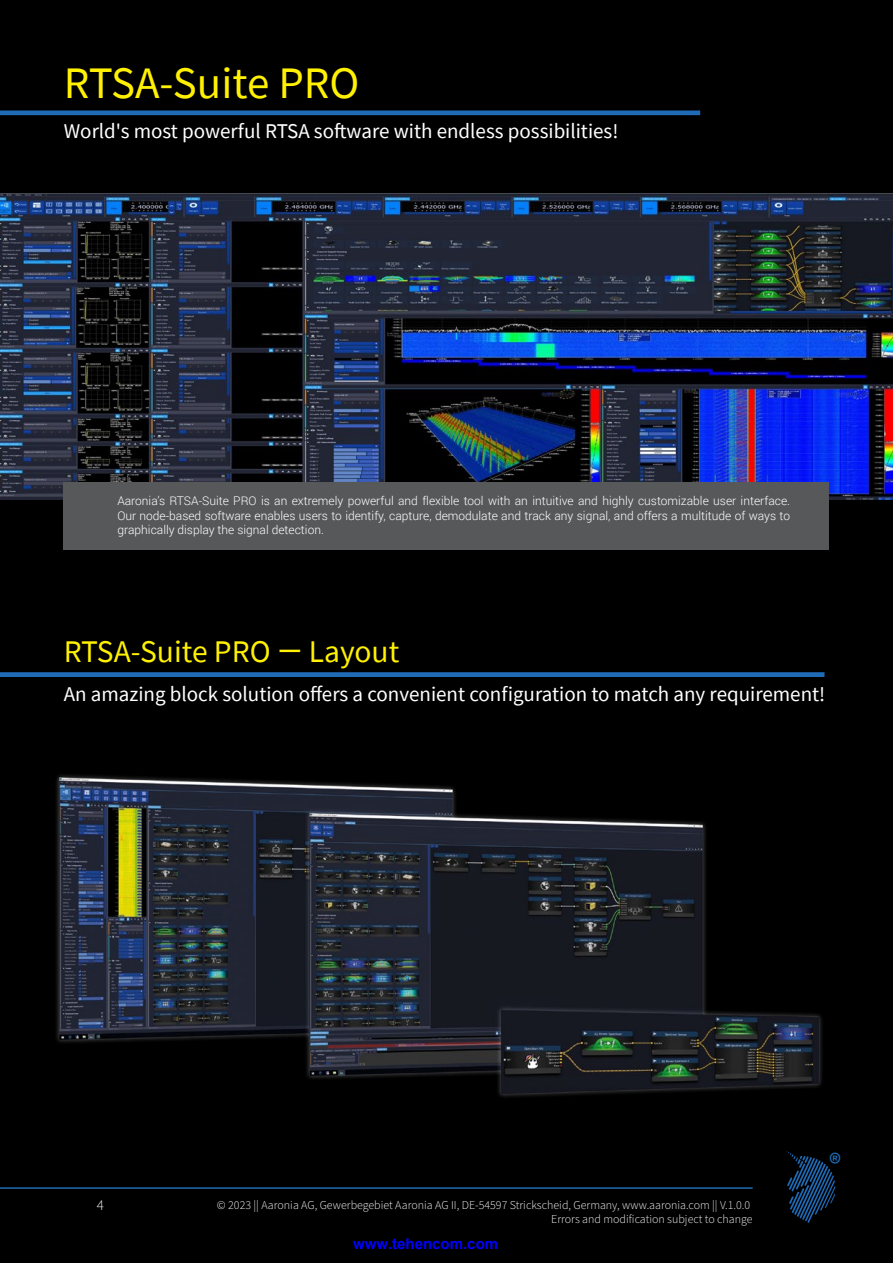
<style>
.page{position:relative;width:893px;height:1263px;background:#000001}
.page>*{position:absolute;margin:0;border:0;box-sizing:border-box;transform-origin:0 0}
.t1{font:45px "Source Sans Pro";color:#fff101}
.t2{font:31.5px "Source Sans Pro";color:#fff101}
.t3{font:600 27px "Source Sans Pro";color:#1f6bb5}
.t4{font:21px "Source Sans Pro";color:#fff}
.t5{font:700 15px "Arial";color:#00f}
.t6{font:300 15px "Source Sans Pro";color:#fff}
.t7{font:300 12px/14.4px "Roboto";color:#fff;text-align:justify}
.t8{font:300 12px/14.4px "Source Sans Pro";color:#fff;text-align:right}
.s1{font-family:"Roboto"}
</style>
<div class="page">
<svg style="left:787px;top:1151px;width:48px;height:72px"></svg>
<hr style="left:0;top:1187px;width:753px;height:2px;background:#1f6bb5">
<svg style="left:0;top:110px;width:700px;height:5px;background:#1b60a3"></svg>
<svg style="left:0;top:672px;width:824px;height:5px;background:#1d66ad"></svg>
<img style="left:0;top:194px;width:893px;height:306px">
<img style="left:56px;top:775px;width:766px;height:322px">
<div style="left:64px;top:482px;width:765px;height:68px;background:#57585a"></div>
<h1 class="t1" style="left:64px;top:54px;width:297px">RTSA-Suite PRO</h1>
<h3 class="t4" style="left:64px;top:118px;width:556px">World's most powerful RTSA software with endless possibilities!</h3>
<p class="t7" style="left:117px;top:493px;width:674px">Aaronia’s RTSA-Suite PRO is an extremely powerful and flexible tool with an intuitive and highly customizable user interface.<br>Our node-based software enables users to identify, capture, demodulate and track any signal, and offers a multitude of ways to graphically display the signal detection.</p>
<h2 class="t2" style="left:64px;top:631px;width:337px">RTSA-Suite PRO <span class="s1">—</span> Layout</h2>
<h3 class="t4" style="left:64px;top:681px;width:763px">An amazing block solution offers a convenient configuration to match any requirement!</h3>
<p class="t6" style="left:97px;top:1195px;width:9px">4</p>
<p class="t8" style="left:217px;top:1198px;width:537px">© 2023 || Aaronia AG, Gewerbegebiet Aaronia AG II, DE-54597 Strickscheid, Germany, www.aaronia.com || V.1.0.0<br>Errors and modification subject to change</p>
<p class="t5" style="left:353px;top:1234px;width:147px">www.tehencom.com</p>
<h3 class="t3" style="left:829px;top:1145px;width:13px">®</h3>
</div>
